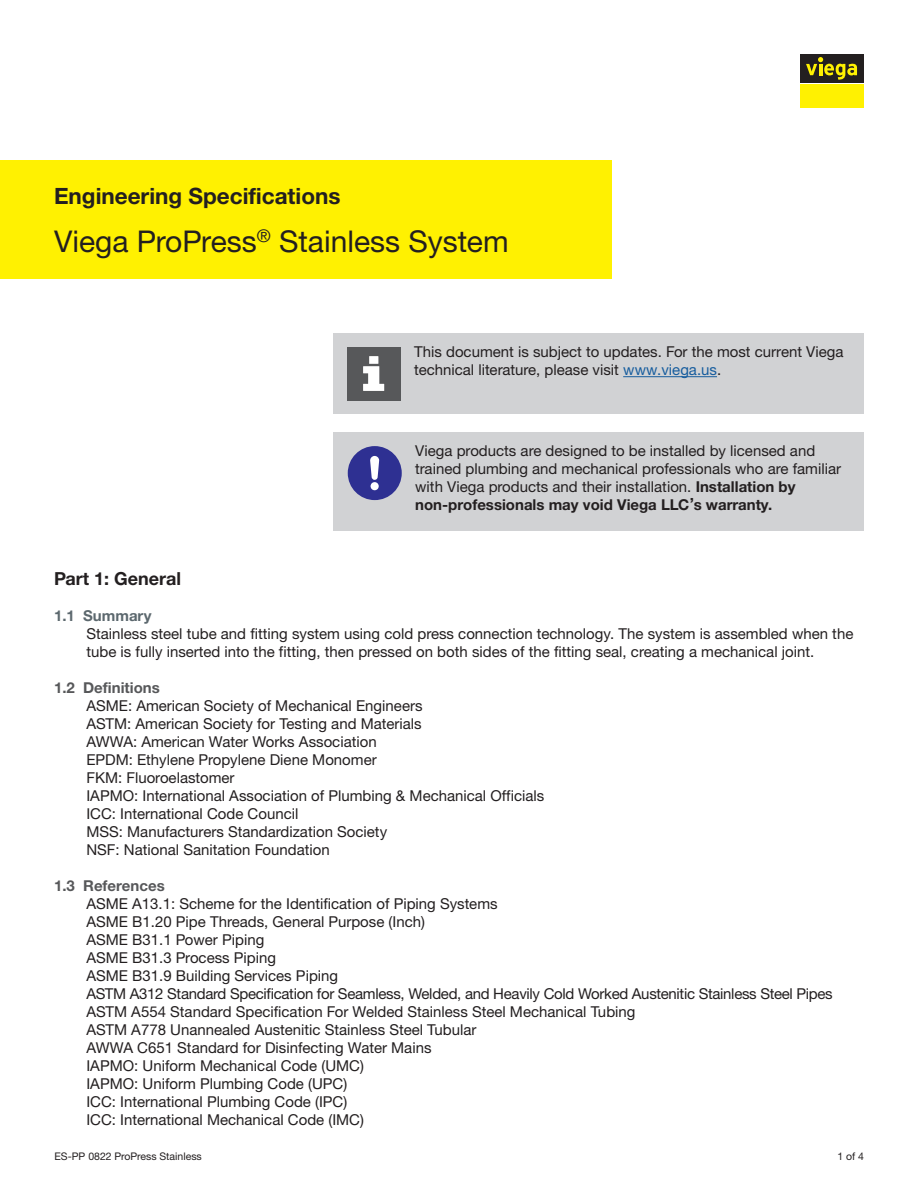
<style>
.page{position:relative;width:918px;height:1188px;background:#fff}
.page>*{position:absolute;margin:0;border:0;box-sizing:border-box;transform-origin:0 0}
.t1{font:30px "M Ying Hei PR Cfor Viega W4";color:#231f20}
.t2{font:22.5px "M Ying Hei PR Cfor Viega W7";color:#231f20}
.t3{font:18px "M Ying Hei PR Cfor Viega W7";color:#231f20}
.t4{font:15px/18px "M Ying Hei PR Cfor Viega W4";color:#231f20}
.t5{font:15px "M Ying Hei PR Cfor Viega W7";color:#231f20}
.t6{font:15px "M Ying Hei PR Cfor Viega W7";color:#57585a}
.t7{font:15px "M Ying Hei PR Cfor Viega W7";color:#5c686e}
.t8{font:10.5px "M Ying Hei PR Cfor Viega W4";color:#231f20}
.s1{color:#175d9e}
.s2{font-family:"M Ying Hei PR Cfor Viega W7"}
</style>
<div class="page">
<div style="left:800px;top:85px;width:64px;height:23px;background:#fff101"></div>
<div style="left:800px;top:54px;width:64px;height:28px;background:#231f20"></div>
<svg style="left:806px;top:57px;width:51px;height:23px"></svg>
<div style="left:0;top:160px;width:612px;height:119px;background:#fff101"></div>
<div style="left:333px;top:432px;width:531px;height:98px;background:#d1d2d4"></div>
<div style="left:348px;top:446px;width:54px;height:54px;background:#2e3092;border-radius:50%"></div>
<svg style="left:370px;top:456px;width:9px;height:34px"></svg>
<div style="left:333px;top:333px;width:531px;height:81px;background:#d1d2d4"></div>
<hr style="left:623px;top:376px;width:94px;height:1px;background:#175d9e">
<div style="left:347px;top:347px;width:54px;height:54px;background:#57585a"></div>
<svg style="left:363px;top:356px;width:21px;height:35px"></svg>
<h2 class="t2" style="left:54px;top:182px;width:288px">Engineering Specifications</h2>
<h1 class="t1" style="left:54px;top:223px;width:456px">Viega ProPress<sup>®</sup> Stainless System</h1>
<p class="t4" style="left:414px;top:343px;width:431px">This document is subject to updates. For the most current Viega technical literature, please visit <span class="s1">www.viega.us</span>.</p>
<p class="t4" style="left:415px;top:442px;width:427px">Viega products are designed to be installed by licensed and trained plumbing and mechanical professionals who are familiar with Viega products and their installation. <span class="s2">Installation by</span></p>
<p class="t5" style="left:415px;top:496px;width:358px">non-professionals may void Viega LLC’s warranty.</p>
<p class="t3" style="left:54px;top:567px;width:129px">Part 1: General</p>
<p class="t7" style="left:54px;top:606px;width:99px">1.1 Summary</p>
<p class="t4" style="left:86px;top:625px;width:769px">Stainless steel tube and fitting system using cold press connection technology. The system is assembled when the tube is fully inserted into the fitting, then pressed on both sides of the fitting seal, creating a mechanical joint.</p>
<p class="t6" style="left:54px;top:678px;width:107px">1.2 Definitions</p>
<p class="t4" style="left:86px;top:697px;width:459px">ASME: American Society of Mechanical Engineers<br>ASTM: American Society for Testing and Materials<br>AWWA: American Water Works Association<br>EPDM: Ethylene Propylene Diene Monomer<br>FKM: Fluoroelastomer<br>IAPMO: International Association of Plumbing &amp; Mechanical Officials ICC: International Code Council<br>MSS: Manufacturers Standardization Society<br>NSF: National Sanitation Foundation</p>
<p class="t6" style="left:54px;top:876px;width:112px">1.3 References</p>
<p class="t4" style="left:86px;top:895px;width:748px">ASME A13.1: Scheme for the Identification of Piping Systems<br>ASME B1.20 Pipe Threads, General Purpose (Inch)<br>ASME B31.1 Power Piping<br>ASME B31.3 Process Piping<br>ASME B31.9 Building Services Piping<br>ASTM A312 Standard Specification for Seamless, Welded, and Heavily Cold Worked Austenitic Stainless Steel Pipes ASTM A554 Standard Specification For Welded Stainless Steel Mechanical Tubing<br>ASTM A778 Unannealed Austenitic Stainless Steel Tubular<br>AWWA C651 Standard for Disinfecting Water Mains<br>IAPMO: Uniform Mechanical Code (UMC)<br>IAPMO: Uniform Plumbing Code (UPC)<br>ICC: International Plumbing Code (IPC)<br>ICC: International Mechanical Code (IMC)</p>
<p class="t8" style="left:55px;top:1150px;width:149px">ES-PP 0822 ProPress Stainless</p>
<p class="t8" style="left:837px;top:1150px;width:28px">1 of 4</p>
</div>
